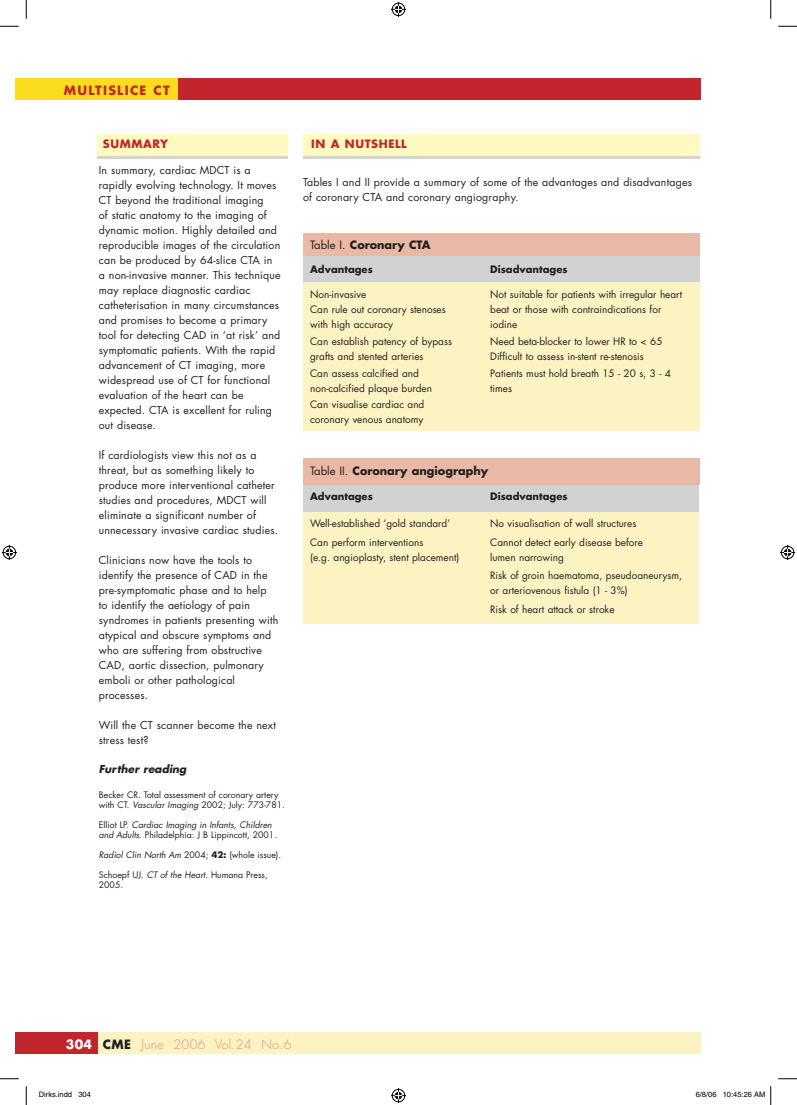
<style>
.page{position:relative;width:797px;height:1105px;background:#fff}
.page>*{position:absolute;margin:0;border:0;box-sizing:border-box;transform-origin:0 0}
.t1{font:300 12.5px "Futura";letter-spacing:.03em;color:#db9079}
.t2{font:700 12.5px "Futura";letter-spacing:.1em;color:#c2262c}
.t3{font:700 11.25px "Futura";color:#231f20}
.t4{font:700 11.25px "Futura";letter-spacing:.05em;color:#c2262c}
.t5{font:10.62px/15px "Futura";letter-spacing:.015em;color:#231f20}
.t6{font:italic 700 10.62px "Futura";color:#231f20}
.t7{font:10px/18.5px "Futura";color:#231f20}
.t8{font:700 10px "Futura";color:#231f20}
.t9{font:8.75px/10px "Futura";color:#231f20}
.t10{font:7.5px "Helvetica";color:#000}
.s1{font-style:italic}
.s2{font-weight:700}
.s3{font-weight:400}
.s4{font-weight:700;color:#fff}
.s5{font-weight:700;color:#231f20}
</style>
<div class="page">
<div style="left:25px;top:78px;width:675px;height:22px;background:#c2262c"></div>
<div style="left:25px;top:1032px;width:675px;height:21px;background:#fcf3c2"></div>
<div style="left:16px;top:1032px;width:82px;height:21px;background:#c2262c"></div>
<div style="left:16px;top:78px;width:161px;height:22px;background:#fadd1f"></div>
<div style="left:97px;top:138px;width:191px;height:20px;background:linear-gradient(to right,#d1d2d4,#d1d2d4)"></div>
<div style="left:97px;top:134px;width:191px;height:21px;background:#fffac1"></div>
<div style="left:303px;top:138px;width:396px;height:20px;background:linear-gradient(to right,#d1d2d4,#d1d2d4)"></div>
<div style="left:303px;top:134px;width:396px;height:21px;background:#fffac1"></div>
<div style="left:303px;top:276px;width:396px;height:155px;background:#fcf3c2"></div>
<div style="left:303px;top:254px;width:396px;height:27px;background:#d1d2d4"></div>
<div style="left:303px;top:233px;width:396px;height:23px;background:#eab9a6"></div>
<div style="left:303px;top:507px;width:396px;height:117px;background:#fcf3c2"></div>
<div style="left:303px;top:482px;width:396px;height:30px;background:#d1d2d4"></div>
<div style="left:303px;top:459px;width:396px;height:26px;background:#eab9a6"></div>
<svg style="left:0;top:25px;width:19px;height:2px"></svg>
<svg style="left:778px;top:25px;width:19px;height:2px"></svg>
<svg style="left:0;top:1078px;width:19px;height:1px"></svg>
<svg style="left:778px;top:1078px;width:19px;height:1px"></svg>
<svg style="left:25px;top:0;width:2px;height:19px"></svg>
<svg style="left:25px;top:1086px;width:2px;height:19px"></svg>
<svg style="left:770px;top:0;width:1px;height:19px"></svg>
<svg style="left:391px;top:2px;width:15px;height:15px"></svg>
<svg style="left:391px;top:1088px;width:15px;height:15px"></svg>
<svg style="left:2px;top:545px;width:15px;height:15px"></svg>
<svg style="left:780px;top:545px;width:15px;height:15px"></svg>
<svg style="left:770px;top:1086px;width:1px;height:19px"></svg>
<p class="t2" style="left:64px;top:82px;width:107px">MU LTISLICE CT</p>
<p class="t4" style="left:103px;top:136px;width:19px">SUMMA</p>
<p class="t4" style="left:152px;top:136px;width:17px">RY</p>
<p class="t4" style="left:311px;top:136px;width:62px">In a nutshell</p>
<p class="t5" style="left:303px;top:175px;width:390px">Tables I and II provide a summary of some of the advantages and disadvantages of coronary CTA and coronary angiography.</p>
<p class="t5" style="left:99px;top:162px;width:183px">In summary, cardiac MDCT is a rapidly evolving technology. It moves CT beyond the traditional imaging<br>of static anatomy to the imaging of dynamic motion. Highly detailed and reproducible images of the circulation can be produced by 64-slice CTA in a non-invasive manner. This technique may replace diagnostic cardiac catheterisation in many circumstances and promises to become a primary tool for detecting CAD in ‘at risk’ and symptomatic patients. With the rapid advancement of CT imaging, more widespread use of CT for functional evaluation of the heart can be expected. CTA is excellent for ruling out disease.</p>
<p class="t5" style="left:99px;top:447px;width:181px">If cardiologists view this not as a threat, but as something likely to produce more interventional catheter studies and procedures, MDCT will eliminate a significant number of unnecessary invasive cardiac studies.</p>
<p class="t5" style="left:99px;top:552px;width:181px">Clinicians now have the tools to identify the presence of CAD in the pre-symptomatic phase and to help<br>to identify the aetiology of pain syndromes in patients presenting with atypical and obscure symptoms and who are suffering from obstructive<br>CAD, aortic dissection, pulmonary emboli or other pathological processes.</p>
<p class="t5" style="left:99px;top:717px;width:179px">Will the CT scanner become the next stress test?</p>
<p class="t6" style="left:99px;top:761px;width:89px">Further reading</p>
<p class="t9" style="left:99px;top:789px;width:187px">Becker CR. Total assessment of coronary artery with CT. <span class="s1">Vascular Imaging</span> 2002; July: 773-781.</p>
<p class="t9" style="left:99px;top:819px;width:180px">Elliot LP. <span class="s1">Cardiac Imaging in Infants, Children and Adults</span>. Philadelphia: J B Lippincott, 2001.</p>
<p class="t9" style="left:99px;top:849px;width:184px"><span class="s1">Radiol Clin North Am</span> 2004; <span class="s2">42:</span> (whole issue).</p>
<p class="t9" style="left:99px;top:869px;width:170px">Schoepf UJ. <span class="s1">CT of the Heart</span>. Humana Press,<br>2005.</p>
<p class="t3" style="left:310px;top:237px;width:122px"><span class="s3">Table I.</span> Coronary CTA</p>
<p class="t8" style="left:310px;top:262px;width:64px">Advantages</p>
<p class="t8" style="left:490px;top:262px;width:79px">Disadvantages</p>
<p class="t7" style="left:310px;top:285px;width:58px">Non-invasive</p>
<p class="t7" style="left:490px;top:285px;width:193px">Not suitable for patients with irregular heart</p>
<p class="t7" style="left:310px;top:300px;width:137px">Can rule out coronary stenoses</p>
<p class="t7" style="left:490px;top:300px;width:173px">beat or those with contraindications for</p>
<p class="t7" style="left:310px;top:315px;width:84px">with high accuracy</p>
<p class="t7" style="left:490px;top:315px;width:29px">iodine</p>
<p class="t7" style="left:310px;top:332px;width:143px">Can establish patency of bypass</p>
<p class="t7" style="left:490px;top:332px;width:174px">Need beta-blocker to lower HR to &lt; 65</p>
<p class="t7" style="left:310px;top:347px;width:115px">grafts and stented arteries</p>
<p class="t7" style="left:490px;top:347px;width:155px">Difficult to assess in-stent re-stenosis</p>
<p class="t7" style="left:310px;top:363px;width:110px">Can assess calcified and</p>
<p class="t7" style="left:490px;top:363px;width:182px">Patients must hold breath 15 - 20 s, 3 - 4</p>
<p class="t7" style="left:310px;top:378px;width:123px">non-calcified plaque burden</p>
<p class="t7" style="left:490px;top:378px;width:23px">times</p>
<p class="t7" style="left:310px;top:397px;width:116px;line-height:15px">Can visualise cardiac and coronary venous anatomy</p>
<p class="t3" style="left:310px;top:463px;width:180px"><span class="s3">Table II.</span> Coronary angiography</p>
<p class="t8" style="left:310px;top:490px;width:64px">Advantages</p>
<p class="t8" style="left:490px;top:490px;width:79px">Disadvantages</p>
<p class="t7" style="left:310px;top:514px;width:142px">Well-established ‘gold standard’</p>
<p class="t7" style="left:490px;top:514px;width:148px">No visualisation of wall structures</p>
<p class="t7" style="left:310px;top:532px;width:115px">Can perform interventions</p>
<p class="t7" style="left:490px;top:532px;width:154px">Cannot detect early disease before</p>
<p class="t7" style="left:310px;top:547px;width:151px">(e.g. angioplasty, stent placement)</p>
<p class="t7" style="left:490px;top:547px;width:193px">lumen narrowing<br>Risk of groin haematoma, pseudoaneurysm,</p>
<p class="t7" style="left:490px;top:581px;width:139px">or arteriovenous fistula (1 - 3%)<br>Risk of heart attack or stroke</p>
<p class="t1" style="left:66px;top:1036px;width:227px"><span class="s4">304</span> <span class="s5">CME</span> June 2006 Vol.24 No.6</p>
<p class="t10" style="left:39px;top:1090px;width:54px">Dirks.indd 304</p>
<p class="t10" style="left:695px;top:1090px;width:71px">6/8/06 10:45:26 AM</p>
</div>
